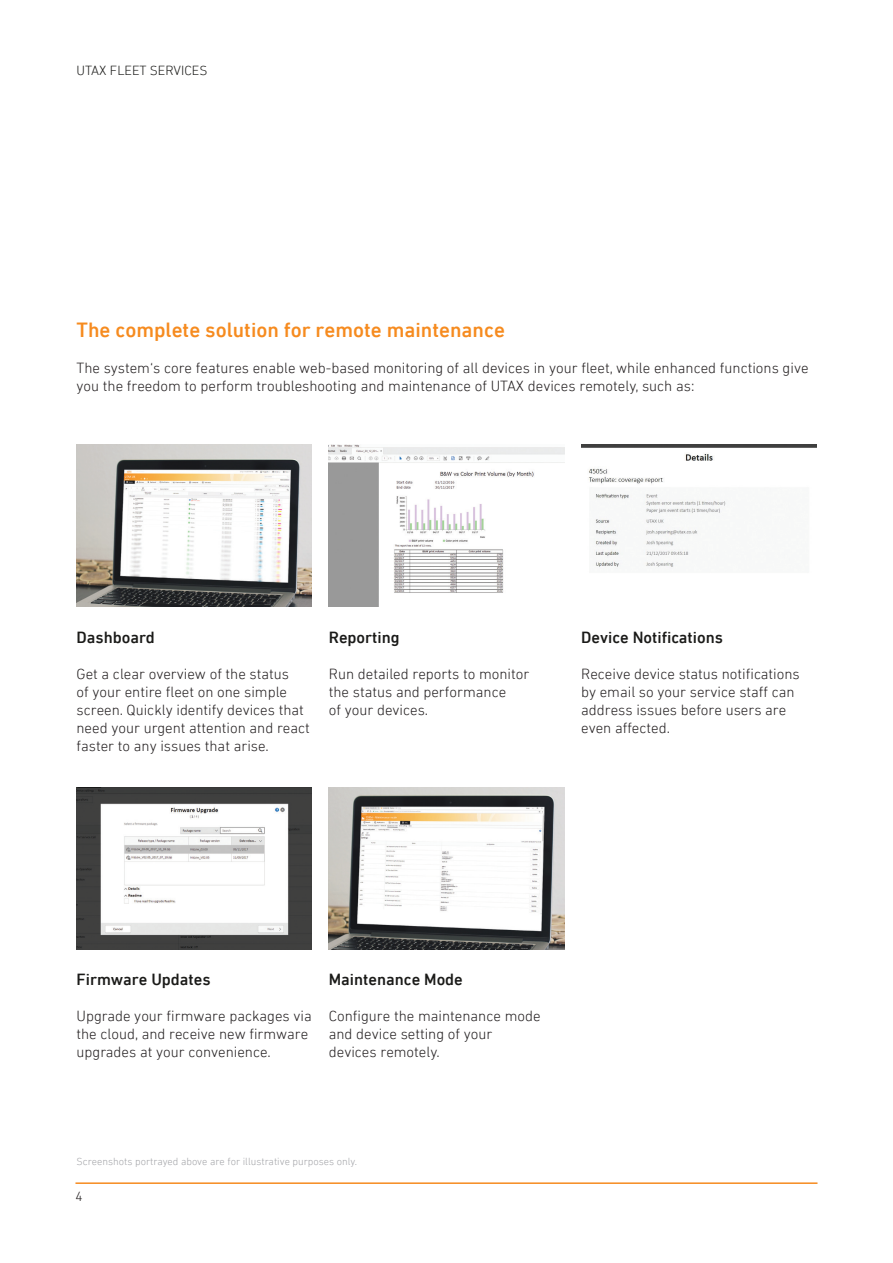
<style>
.page{position:relative;width:893px;height:1263px;background:#fff}
.page>*{position:absolute;margin:0;border:0;box-sizing:border-box;transform-origin:0 0}
.Main_header_2{font:500 21px "DIN Next LT Pro";color:#f68b1f}
.Body_Subheader_2{font:500 16.5px "DIN Next LT Pro";color:#1a1a18}
.t1{font:300 15px/18px "DIN Next LT Pro";color:#231f20}
.t2{font:300 13.5px "DIN Next LT Pro";color:#1a1a18}
.t3{font:300 13.5px "DIN Next LT Pro";color:#231f20}
.References{font:300 10.5px "DIN Next LT Pro";color:#a3a4a8}
</style>
<div class="page">
<img style="left:77px;top:445px;width:235px;height:162px">
<img style="left:329px;top:787px;width:235px;height:162px">
<img style="left:77px;top:787px;width:235px;height:162px">
<img style="left:329px;top:445px;width:235px;height:162px">
<img style="left:581px;top:445px;width:235px;height:124px">
<hr style="left:75px;top:1182px;width:742px;height:2px;background:#f68b1f">
<p class="t2" style="left:77px;top:62px;width:132px">UTAX FLEET SERVICES</p>
<p class="Main_header_2" style="left:77px;top:318px;width:430px">The complete solution for remote maintenance</p>
<p class="t1" style="left:77px;top:359px;width:733px">The system‘s core features enable web-based monitoring of all devices in your fleet, while enhanced functions give you the freedom to perform troubleshooting and maintenance of UTAX devices remotely, such as:</p>
<p class="Body_Subheader_2" style="left:77px;top:628px;width:80px">Dashboard</p>
<p class="t1" style="left:77px;top:665px;width:235px">Get a clear overview of the status<br>of your entire fleet on one simple screen. Quickly identify devices that need your urgent attention and react faster to any issues that arise.</p>
<p class="Body_Subheader_2" style="left:329px;top:628px;width:72px">Reporting</p>
<p class="t1" style="left:329px;top:665px;width:202px">Run detailed reports to monitor the status and performance<br>of your devices.</p>
<p class="Body_Subheader_2" style="left:581px;top:628px;width:143px">Device Notifications</p>
<p class="t1" style="left:581px;top:665px;width:220px">Receive device status notifications by email so your service staff can address issues before users are even affected.</p>
<p class="Body_Subheader_2" style="left:77px;top:970px;width:136px">Firmware Updates</p>
<p class="t1" style="left:77px;top:1007px;width:237px">Upgrade your firmware packages via the cloud, and receive new firmware upgrades at your convenience.</p>
<p class="Body_Subheader_2" style="left:329px;top:970px;width:136px">Maintenance Mode</p>
<p class="t1" style="left:329px;top:1007px;width:213px">Configure the maintenance mode and device setting of your devices remotely.</p>
<p class="References" style="left:77px;top:1155px;width:282px">Screenshots portrayed above are for illustrative purposes only.</p>
<p class="t3" style="left:75px;top:1189px;width:9px">4</p>
</div>
